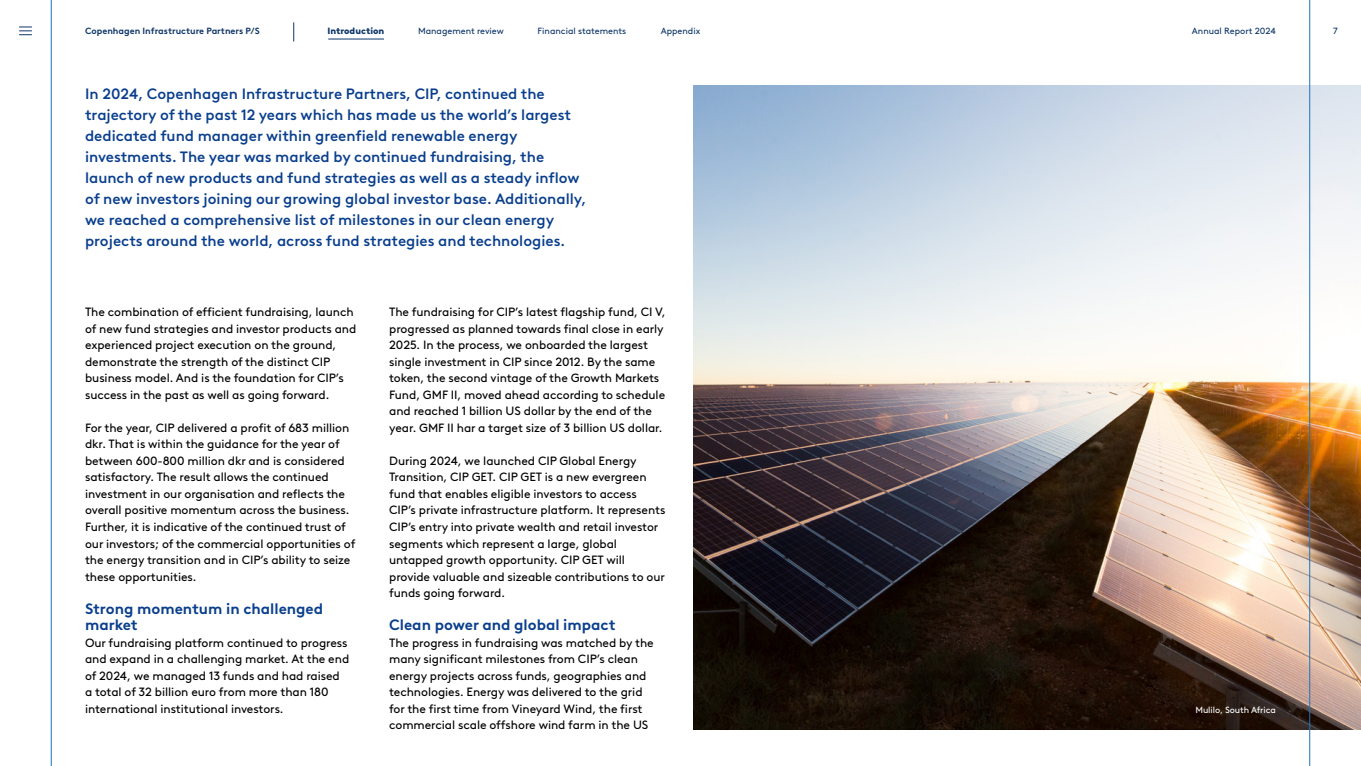
<style>
.page{position:relative;width:1361px;height:766px;background:#fff}
.page>*{position:absolute;margin:0;border:0;box-sizing:border-box;transform-origin:0 0}
.Lead-paragraph{font:500 15px/21px "Brown LL";color:#093e8d}
.Middle-heading_1{font:700 15px/16.5px "Brown LL";color:#093e8d}
.t1{font:12px/16.5px "Brown LL";letter-spacing:-.005em;color:#000}
.t2{font:9px "Brown LL";color:#0e366a}
.t3{font:700 9px "Brown LL";color:#0e366a}
.Footnotes{font:9px "Brown LL";letter-spacing:-.01em;color:#fff}
.t4{font:900 9px "Brown LL";color:#0e366a}
</style>
<div class="page">
<img style="left:693px;top:85px;width:668px;height:644px">
<hr style="left:51px;top:0;width:1px;height:765px;background:#1f71bd">
<hr style="left:1309px;top:0;width:1px;height:765px;background:#1f71bd">
<svg style="left:293px;top:22px;width:1px;height:19px"></svg>
<svg style="left:19px;top:27px;width:13px;height:8px"></svg>
<hr style="left:328px;top:39px;width:56px;height:1px;background:#0e366a">
<p class="t3" style="left:85px;top:24px;width:176px">Copenhagen Infrastructure Partners P/S</p>
<p class="t4" style="left:327px;top:24px;width:58px">Introduction</p>
<p class="t2" style="left:418px;top:24px;width:87px">Management review</p>
<p class="t2" style="left:537px;top:24px;width:90px">Financial statements</p>
<p class="t2" style="left:661px;top:24px;width:41px">Appendix</p>
<p class="t2" style="left:1192px;top:24px;width:86px">Annual Report 2024</p>
<p class="t2" style="left:1333px;top:24px;width:6px">7</p>
<p class="Lead-paragraph" style="left:85px;top:82px;width:502px">In 2024, Copenhagen Infrastructure Partners, CIP, continued the trajectory of the past 12 years which has made us the world’s largest dedicated fund manager within greenfield renewable energy investments. The year was marked by continued fundraising, the launch of new products and fund strategies as well as a steady inflow of new investors joining our growing global investor base. Additionally, we reached a comprehensive list of milestones in our clean energy projects around the world, across fund strategies and technologies.</p>
<p class="t1" style="left:85px;top:303px;width:273px">The combination of efficient fundraising, launch of new fund strategies and investor products and experienced project execution on the ground, demonstrate the strength of the distinct CIP business model. And is the foundation for CIP’s success in the past as well as going forward.</p>
<p class="t1" style="left:85px;top:418px;width:272px">For the year, CIP delivered a profit of 683 million dkr. That is within the guidance for the year of between 600-800 million dkr and is considered satisfactory. The result allows the continued investment in our organisation and reflects the overall positive momentum across the business.<br>Further, it is indicative of the continued trust of our investors; of the commercial opportunities of the energy transition and in CIP’s ability to seize these opportunities.</p>
<p class="Middle-heading_1" style="left:85px;top:598px;width:240px">Strong momentum in challenged market</p>
<p class="t1" style="left:85px;top:633px;width:266px">Our fundraising platform continued to progress and expand in a challenging market. At the end of 2024, we managed 13 funds and had raised a total of 32 billion euro from more than 180 international institutional investors.</p>
<p class="t1" style="left:389px;top:303px;width:278px">The fundraising for CIP’s latest flagship fund, CI V, progressed as planned towards final close in early 2025. In the process, we onboarded the largest single investment in CIP since 2012. By the same token, the second vintage of the Growth Markets Fund, GMF II, moved ahead according to schedule and reached 1 billion US dollar by the end of the year. GMF II har a target size of 3 billion US dollar.</p>
<p class="t1" style="left:389px;top:451px;width:278px">During 2024, we launched CIP Global Energy Transition, CIP GET. CIP GET is a new evergreen fund that enables eligible investors to access CIP’s private infrastructure platform. It represents CIP’s entry into private wealth and retail investor segments which represent a large, global untapped growth opportunity. CIP GET will provide valuable and sizeable contributions to our funds going forward.</p>
<p class="Middle-heading_1" style="left:389px;top:615px;width:228px">Clean power and global impact</p>
<p class="t1" style="left:389px;top:633px;width:266px">The progress in fundraising was matched by the many significant milestones from CIP’s clean energy projects across funds, geographies and technologies. Energy was delivered to the grid for the first time from Vineyard Wind, the first commercial scale offshore wind farm in the US</p>
<p class="Footnotes" style="left:1195px;top:702px;width:82px">Mulilo, South Africa</p>
</div>
